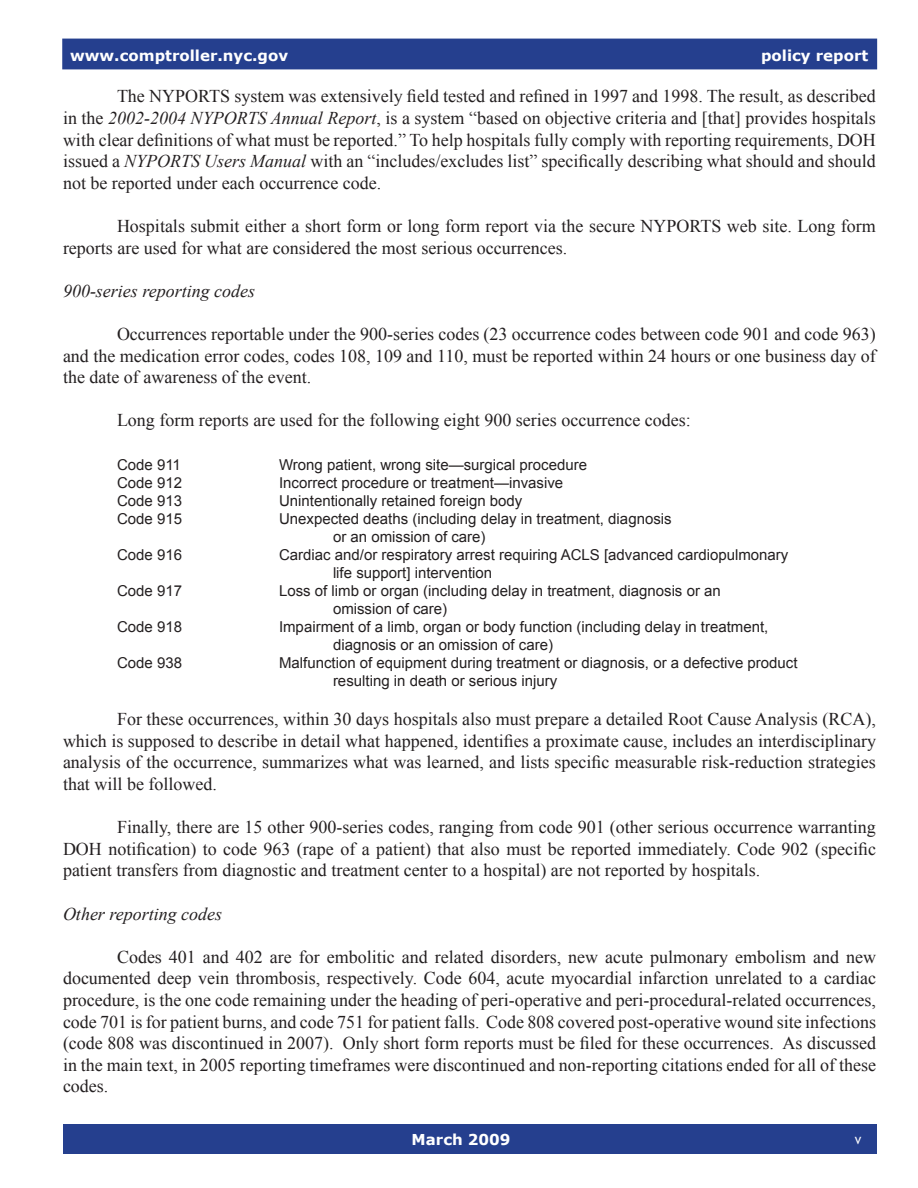
<style>
.page{position:relative;width:918px;height:1188px;background:#fff}
.page>*{position:absolute;margin:0;border:0;box-sizing:border-box;transform-origin:0 0}
.t1{font:18px/21.6px "Times New Roman";color:#231f20;text-align:justify}
.t2{font:italic 18px "Times New Roman";color:#231f20}
.t3{font:15px "Arial";color:#231f20}
.t4{font:700 15px "Verdana";color:#fff}
.t5{font:13.5px "Trebuchet MS";color:#fff}
.s1{font-style:italic}
</style>
<div class="page">
<div style="left:62px;top:39px;width:815px;height:30px;background:#253f8e"></div>
<div style="left:63px;top:1125px;width:813px;height:29px;background:#253f8e"></div>
<p class="t4" style="left:70px;top:46px;width:219px">www.comptroller.nyc.gov</p>
<p class="t1" style="left:63px;top:85px;width:814px;text-indent:54px">The NYPORTS system was extensively field tested and refined in 1997 and 1998. The result, as described in the <span class="s1">2002-2004 NYPORTS Annual Report</span>, is a system “based on objective criteria and [that] provides hospitals with clear definitions of what must be reported.” To help hospitals fully comply with reporting requirements, DOH issued a <span class="s1">NYPORTS Users Manual</span> with an “includes/excludes list” specifically describing what should and should not be reported under each occurrence code.</p>
<p class="t1" style="left:63px;top:215px;width:814px;text-indent:54px">Hospitals submit either a short form or long form report via the secure NYPORTS web site. Long form reports are used for what are considered the most serious occurrences.</p>
<p class="t2" style="left:63px;top:278px;width:194px">900-series reporting codes</p>
<p class="t1" style="left:63px;top:323px;width:814px;text-indent:54px">Occurrences reportable under the 900-series codes (23 occurrence codes between code 901 and code 963) and the medication error codes, codes 108, 109 and 110, must be reported within 24 hours or one business day of the date of awareness of the event.</p>
<p class="t1" style="left:117px;top:409px;width:575px">Long form reports are used for the following eight 900 series occurrence codes:</p>
<p class="t3" style="left:117px;top:455px;width:65px">Code 911</p>
<p class="t3" style="left:279px;top:455px;width:310px">Wrong patient, wrong site—surgical procedure</p>
<p class="t3" style="left:117px;top:473px;width:67px">Code 912</p>
<p class="t3" style="left:279px;top:473px;width:286px">Incorrect procedure or treatment—invasive</p>
<p class="t3" style="left:117px;top:491px;width:67px">Code 913</p>
<p class="t3" style="left:279px;top:491px;width:245px">Unintentionally retained foreign body</p>
<p class="t3" style="left:117px;top:509px;width:67px">Code 915</p>
<p class="t3" style="left:279px;top:509px;width:394px">Unexpected deaths (including delay in treatment, diagnosis</p>
<p class="t3" style="left:333px;top:527px;width:154px">or an omission of care)</p>
<p class="t3" style="left:117px;top:545px;width:67px">Code 916</p>
<p class="t3" style="left:279px;top:545px;width:511px">Cardiac and/or respiratory arrest requiring ACLS [advanced cardiopulmonary</p>
<p class="t3" style="left:333px;top:563px;width:161px">life support] intervention</p>
<p class="t3" style="left:117px;top:581px;width:67px">Code 917</p>
<p class="t3" style="left:279px;top:581px;width:443px">Loss of limb or organ (including delay in treatment, diagnosis or an</p>
<p class="t3" style="left:333px;top:599px;width:116px">omission of care)</p>
<p class="t3" style="left:117px;top:617px;width:67px">Code 918</p>
<p class="t3" style="left:279px;top:617px;width:491px">Impairment of a limb, organ or body function (including delay in treatment,</p>
<p class="t3" style="left:333px;top:635px;width:222px">diagnosis or an omission of care)</p>
<p class="t3" style="left:117px;top:653px;width:67px">Code 938</p>
<p class="t3" style="left:279px;top:653px;width:520px">Malfunction of equipment during treatment or diagnosis, or a defective product</p>
<p class="t3" style="left:333px;top:671px;width:226px">resulting in death or serious injury</p>
<p class="t1" style="left:63px;top:708px;width:815px;text-indent:54px">For these occurrences, within 30 days hospitals also must prepare a detailed Root Cause Analysis (RCA), which is supposed to describe in detail what happened, identifies a proximate cause, includes an interdisciplinary analysis of the occurrence, summarizes what was learned, and lists specific measurable risk-reduction strategies that will be followed.</p>
<p class="t1" style="left:63px;top:816px;width:815px;text-indent:54px">Finally, there are 15 other 900-series codes, ranging from code 901 (other serious occurrence warranting DOH notification) to code 963 (rape of a patient) that also must be reported immediately. Code 902 (specific patient transfers from diagnostic and treatment center to a hospital) are not reported by hospitals.</p>
<p class="t2" style="left:63px;top:901px;width:161px">Other reporting codes</p>
<p class="t1" style="left:63px;top:946px;width:815px;text-indent:54px">Codes 401 and 402 are for embolitic and related disorders, new acute pulmonary embolism and new documented deep vein thrombosis, respectively. Code 604, acute myocardial infarction unrelated to a cardiac procedure, is the one code remaining under the heading of peri-operative and peri-procedural-related occurrences, code 701 is for patient burns, and code 751 for patient falls. Code 808 covered post-operative wound site infections (code 808 was discontinued in 2007). Only short form reports must be filed for these occurrences. As discussed in the main text, in 2005 reporting timeframes were discontinued and non-reporting citations ended for all of these codes.</p>
<p class="t4" style="left:761px;top:46px;width:109px">policy report</p>
<p class="t4" style="left:412px;top:1130px;width:100px">March 2009</p>
<p class="t5" style="left:855px;top:1131px;width:8px">v</p>
</div>
